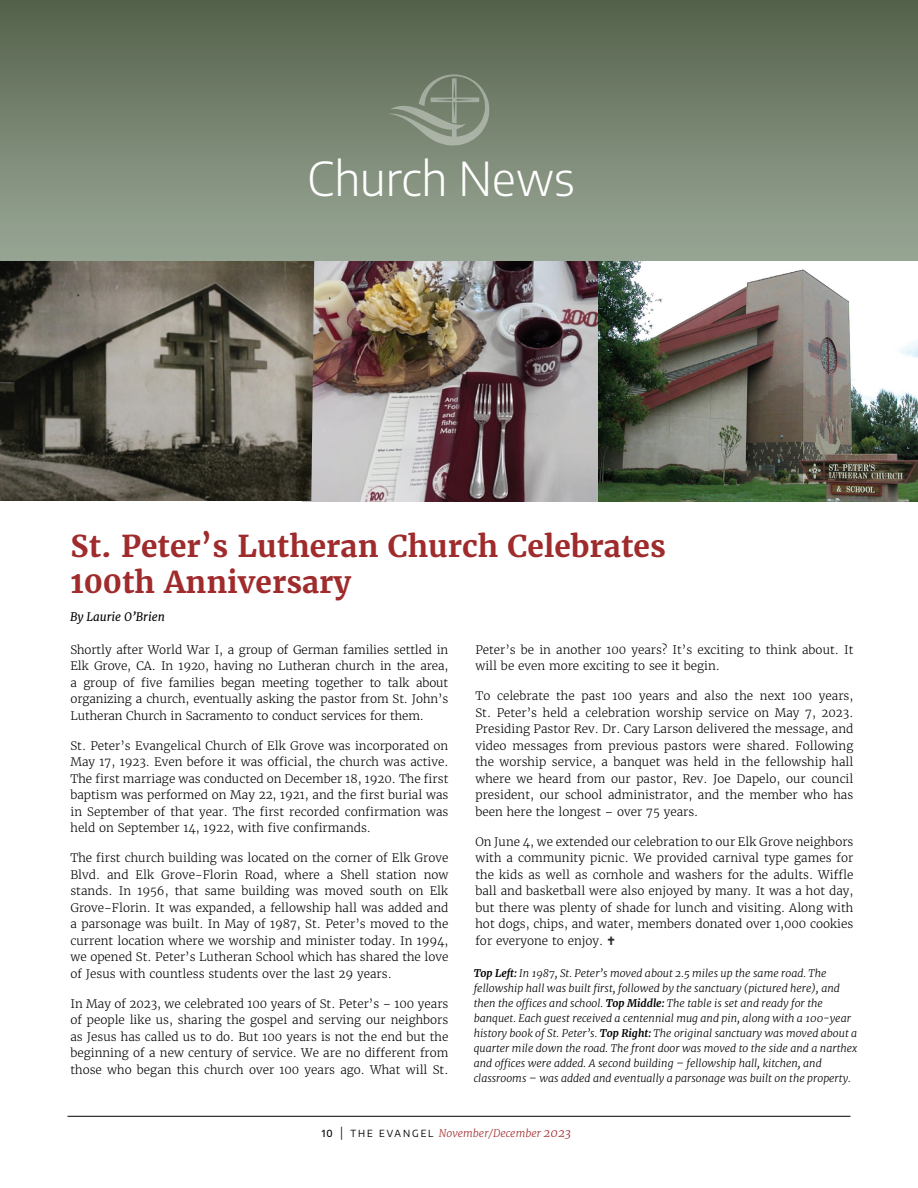
<style>
.page{position:relative;width:918px;height:1188px;background:#fff}
.page>*{position:absolute;margin:0;border:0;box-sizing:border-box;transform-origin:0 0}
.t1{font:300 46.5px "Encode Sans";color:#fff}
.t2{font:700 30px/36px "Merriweather";color:#9f2b2c}
.t3{font:300 11.7px/16.5px "Merriweather";color:#000;text-align:justify}
.t4{font:italic 11.7px "Merriweather";color:#000}
.t5{font:italic 300 10.5px/15px "Merriweather";color:#000}
.t6{font:italic 300 10.5px "Merriweather";color:#9f2b2c}
.s1{font-weight:700}
.s2{font-family:"Encode Sans";font-weight:500;font-style:normal;font-size:9.75px;color:#000}
.s3{font-family:"Encode Sans";font-weight:400;font-style:normal;font-size:12.6px;color:#000}
.s4{font-family:"Encode Sans";font-weight:400;font-style:normal;font-size:9.75px;color:#000}
.s5{font-size:12px}
</style>
<div class="page">
<img style="left:598px;top:260px;width:319px;height:241px">
<img style="left:314px;top:260px;width:284px;height:241px">
<img style="left:0;top:260px;width:314px;height:241px">
<hr style="left:68px;top:1116px;width:782px;height:1px;background:#000">
<div style="left:0;top:0;width:918px;height:260px;background:linear-gradient(to bottom,#55624b,#9aa796)"></div>
<svg style="left:388px;top:74px;width:101px;height:72px;background:#808b79"></svg>
<svg style="left:917px;top:0;width:1px;height:260px"></svg>
<h1 class="t1" style="left:308px;top:147px;width:268px">Church News</h1>
<h2 class="t2" style="left:71px;top:528px;width:597px">St. Peter’s Lutheran Church Celebrates<br>100th Anniversary</h2>
<p class="t4" style="left:70px;top:609px;width:96px">By Laurie O’Brien</p>
<p class="t3" style="left:70px;top:642px;width:379px">Shortly after World War I, a group of German families settled in Elk Grove, CA. In 1920, having no Lutheran church in the area, a group of five families began meeting together to talk about organizing a church, eventually asking the pastor from St. John’s Lutheran Church in Sacramento to conduct services for them.</p>
<p class="t3" style="left:70px;top:738px;width:379px">St. Peter’s Evangelical Church of Elk Grove was incorporated on May 17, 1923. Even before it was official, the church was active.<br>The first marriage was conducted on December 18, 1920. The first baptism was performed on May 22, 1921, and the first burial was in September of that year. The first recorded confirmation was held on September 14, 1922, with five confirmands.</p>
<p class="t3" style="left:70px;top:850px;width:380px">The first church building was located on the corner of Elk Grove Blvd. and Elk Grove-Florin Road, where a Shell station now stands. In 1956, that same building was moved south on Elk Grove-Florin. It was expanded, a fellowship hall was added and a parsonage was built. In May of 1987, St. Peter’s moved to the current location where we worship and minister today. In 1994, we opened St. Peter’s Lutheran School which has shared the love of Jesus with countless students over the last 29 years.</p>
<p class="t3" style="left:70px;top:996px;width:380px">In May of 2023, we celebrated 100 years of St. Peter’s – 100 years of people like us, sharing the gospel and serving our neighbors as Jesus has called us to do. But 100 years is not the end but the beginning of a new century of service. We are no different from those who began this church over 100 years ago. What will St.</p>
<p class="t3" style="left:475px;top:641px;width:379px">Peter’s be in another 100 years? It’s exciting to think about. It will be even more exciting to see it begin.</p>
<p class="t3" style="left:475px;top:688px;width:380px">To celebrate the past 100 years and also the next 100 years, St. Peter’s held a celebration worship service on May 7, 2023.<br>Presiding Pastor Rev. Dr. Cary Larson delivered the message, and video messages from previous pastors were shared. Following the worship service, a banquet was held in the fellowship hall where we heard from our pastor, Rev. Joe Dapelo, our council president, our school administrator, and the member who has been here the longest – over 75 years.</p>
<p class="t3" style="left:475px;top:833px;width:380px">On June 4, we extended our celebration to our Elk Grove neighbors with a community picnic. We provided carnival type games for the kids as well as cornhole and washers for the adults. Wiffle ball and basketball were also enjoyed by many. It was a hot day, but there was plenty of shade for lunch and visiting. Along with hot dogs, chips, and water, members donated over 1,000 cookies for everyone to enjoy.</p>
<p class="t5" style="left:474px;top:966px;width:385px"><span class="s1">Top Left:</span> In 1987, St. Peter’s moved about 2.5 miles up the same road. The fellowship hall was built first, followed by the sanctuary (pictured here), and then the offices and school. <span class="s1">Top Middle:</span> The table is set and ready for the banquet. Each guest received a centennial mug and pin, along with a 100-year history book of St. Peter’s. <span class="s1">Top Right:</span> The original sanctuary was moved about a quarter mile down the road. The front door was moved to the side and a narthex and offices were added. A second building – fellowship hall, kitchen, and classrooms – was added and eventually a parsonage was built on the property.</p>
<p class="t6" style="left:322px;top:1127px;width:251px"><span class="s2">10</span> <span class="s3">|</span> <span class="s4">T H E E VA N G E L</span> November/December <span class="s5">2023</span></p>
</div>
